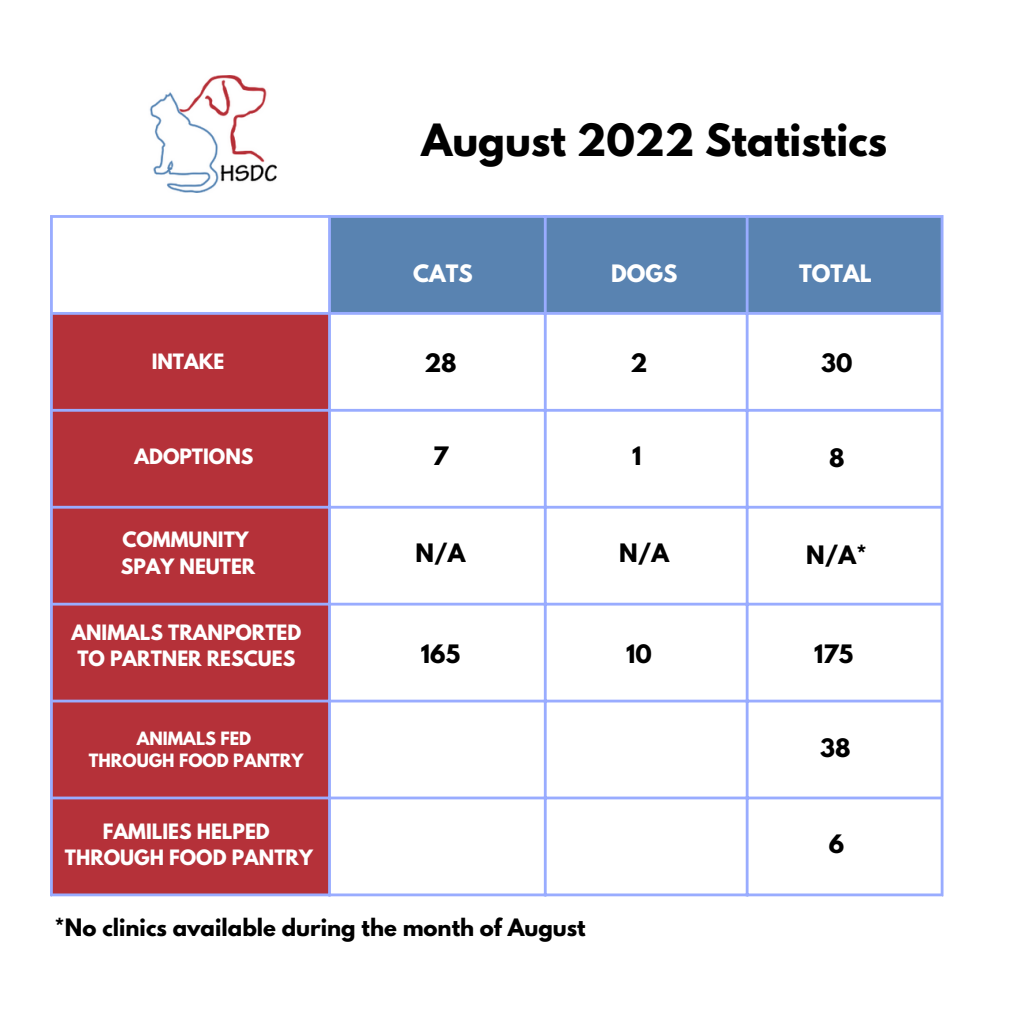
<style>
.page{position:relative;width:1013px;height:1013px;background:#fff}
.page>*{position:absolute;margin:0;border:0;box-sizing:border-box;transform-origin:0 0}
.t1{font:700 39.38px "League Spartan";color:#000}
.t2{font:700 22.5px "League Spartan";color:#000}
.t3{font:700 21.25px "League Spartan";color:#000}
.t4{font:700 21.25px "League Spartan";color:#fff}
.t5{font:700 18.75px/26.2px "League Spartan";color:#fff;text-align:center}
.t6{font:700 16.25px/22.5px "League Spartan";color:#fff;text-align:center}
</style>
<div class="page">
<div style="left:53px;top:315px;width:275px;height:578px;background:#b53139"></div>
<div style="left:331px;top:218px;width:609px;height:94px;background:#5983b1"></div>
<hr style="left:53px;top:893px;width:887px;height:3px;background:#99acff">
<hr style="left:53px;top:796px;width:887px;height:3px;background:#99acff">
<hr style="left:53px;top:699px;width:887px;height:3px;background:#99acff">
<hr style="left:53px;top:602px;width:887px;height:3px;background:#99acff">
<hr style="left:53px;top:506px;width:887px;height:2px;background:#99acff">
<hr style="left:53px;top:409px;width:887px;height:3px;background:#99acff">
<hr style="left:53px;top:312px;width:887px;height:3px;background:#99acff">
<hr style="left:53px;top:215px;width:887px;height:3px;background:#99acff">
<hr style="left:50px;top:215px;width:3px;height:681px;background:#99acff">
<hr style="left:328px;top:215px;width:3px;height:681px;background:#99acff">
<hr style="left:544px;top:215px;width:2px;height:681px;background:#99acff">
<hr style="left:745px;top:215px;width:3px;height:681px;background:#99acff">
<hr style="left:940px;top:215px;width:3px;height:681px;background:#99acff">
<img style="left:149px;top:76px;width:128px;height:116px">
<h1 class="t1" style="left:421px;top:120px;width:467px">August 2022 Statistics</h1>
<p class="t5" style="left:152px;top:351px;width:74px">INTAKE</p>
<p class="t5" style="left:134px;top:445px;width:120px">ADOPTIONS</p>
<p class="t5" style="left:121px;top:529px;width:136px;text-align:left">COMMUNITY<br>SPAY NEUTER</p>
<p class="t5" style="left:71px;top:621px;width:231px">ANIMALS TRANPORTED<br>TO PARTNER RESCUES</p>
<p class="t6" style="left:89px;top:729px;width:216px">ANIMALS FED<br>THROUGH FOOD PANTRY</p>
<p class="t5" style="left:65px;top:820px;width:249px">FAMILIES HELPED<br>THROUGH FOOD PANTRY</p>
<p class="t4" style="left:413px;top:263px;width:61px">CATS</p>
<p class="t4" style="left:611px;top:263px;width:68px">DOGS</p>
<p class="t4" style="left:799px;top:263px;width:74px">TOTAL</p>
<p class="t2" style="left:424px;top:352px;width:34px">28</p>
<p class="t2" style="left:630px;top:352px;width:18px">2</p>
<p class="t2" style="left:821px;top:352px;width:33px">30</p>
<p class="t2" style="left:433px;top:445px;width:17px">7</p>
<p class="t2" style="left:632px;top:445px;width:11px">1</p>
<p class="t2" style="left:829px;top:447px;width:17px">8</p>
<p class="t2" style="left:415px;top:541px;width:51px">N/A</p>
<p class="t2" style="left:619px;top:541px;width:51px">N/A</p>
<p class="t2" style="left:806px;top:543px;width:62px">N/A*</p>
<p class="t2" style="left:421px;top:643px;width:41px">165</p>
<p class="t2" style="left:626px;top:643px;width:27px">10</p>
<p class="t2" style="left:814px;top:643px;width:41px">175</p>
<p class="t2" style="left:820px;top:737px;width:32px">38</p>
<p class="t2" style="left:829px;top:833px;width:17px">6</p>
<p class="t3" style="left:55px;top:917px;width:532px">*No clinics available during the month of August</p>
</div>
